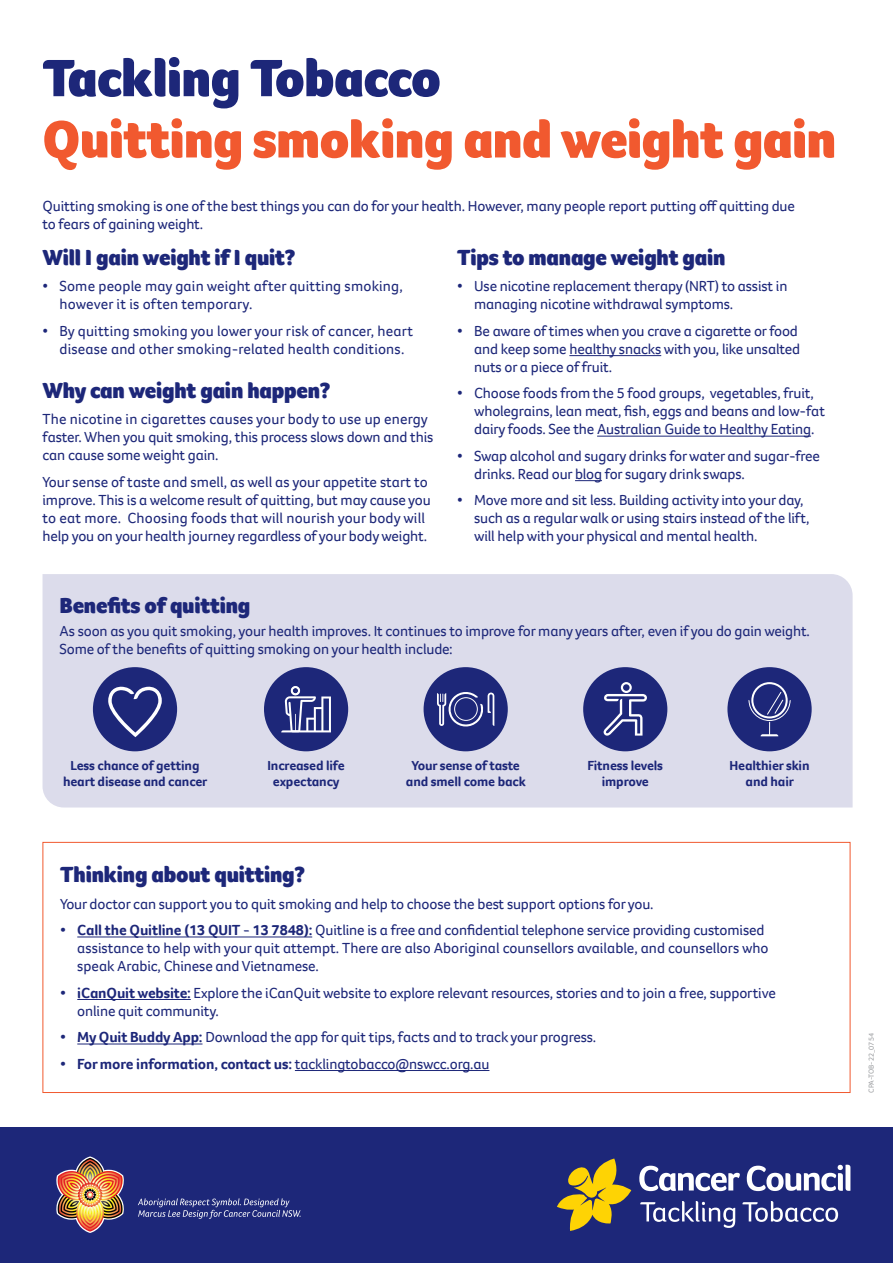
<style>
.page{position:relative;width:893px;height:1263px;background:#fff}
.page>*{position:absolute;margin:0;border:0;box-sizing:border-box;transform-origin:0 0}
.t1{font:900 54px "Foco CC App";letter-spacing:-.01em;color:#f1592f}
.t2{font:900 54px "Foco CC App";letter-spacing:-.01em;color:#1d2779}
.t3{font:900 22.5px "Foco CC App";letter-spacing:-.01em;color:#1d2779}
.Body_blue{font:15px/18px "Foco CC App";letter-spacing:-.01em;color:#1d2779}
.Body_blue-2{font:15px/18px "Foco CC App";letter-spacing:.01em;color:#1d2779}
.t4{font:700 15px "Foco CC App";letter-spacing:-.01em;color:#1d2779}
.Body_blue-3{font:700 13.5px/16.2px "Foco CC App";letter-spacing:-.01em;color:#1d2779;text-align:center}
.mice{font:7.5px "Foco CC App";color:#9d9fa2}
.s1{font-weight:700}
.s2{font-weight:400}
</style>
<div class="page">
<div style="left:0;top:1127px;width:893px;height:136px;background:#1d2779"></div>
<svg style="left:557px;top:1158px;width:74px;height:73px"></svg>
<svg style="left:639px;top:1165px;width:211px;height:26px"></svg>
<svg style="left:640px;top:1201px;width:95px;height:27px"></svg>
<svg style="left:742px;top:1201px;width:96px;height:21px"></svg>
<svg style="left:138px;top:1198px;width:163px;height:21px"></svg>
<img style="left:56px;top:1156px;width:68px;height:77px">
<hr style="left:77px;top:936px;width:235px;height:1px;background:#1d2779">
<hr style="left:77px;top:999px;width:114px;height:1px;background:#1d2779">
<hr style="left:77px;top:1043px;width:125px;height:1px;background:#1d2779">
<hr style="left:295px;top:1070px;width:194px;height:1px;background:#1d2779">
<div style="left:43px;top:842px;width:807px;height:251px;border:1px solid #f1592f"></div>
<hr style="left:569px;top:355px;width:92px;height:1px;background:#1d2779">
<hr style="left:597px;top:436px;width:214px;height:1px;background:#1d2779">
<svg style="left:575px;top:480px;width:27px;height:1px"></svg>
<div style="left:43px;top:574px;width:810px;height:233px;background:#dcdceb"></div>
<div style="left:93px;top:667px;width:84px;height:84px;background:#1d2779;border-radius:50%"></div>
<svg style="left:108px;top:687px;width:54px;height:50px"></svg>
<div style="left:264px;top:667px;width:84px;height:84px;background:#1d2779;border-radius:50%"></div>
<svg style="left:281px;top:686px;width:50px;height:46px"></svg>
<div style="left:424px;top:667px;width:84px;height:84px;background:#1d2779;border-radius:50%"></div>
<svg style="left:437px;top:692px;width:57px;height:35px"></svg>
<div style="left:583px;top:667px;width:84px;height:84px;background:#1d2779;border-radius:50%"></div>
<svg style="left:604px;top:682px;width:43px;height:54px"></svg>
<div style="left:727px;top:667px;width:85px;height:84px;background:#1d2779;border-radius:50%"></div>
<svg style="left:748px;top:682px;width:43px;height:54px"></svg>
<h1 class="t2" style="left:43px;top:42px;width:400px">Tackling Tobacco</h1>
<h1 class="t1" style="left:43px;top:104px;width:795px">Quitting smoking and weight gain</h1>
<p class="Body_blue" style="left:43px;top:196px;width:754px">Quitting smoking is one of the best things you can do for your health. However, many people report putting off quitting due to fears of gaining weight.</p>
<h2 class="t3" style="left:43px;top:242px;width:255px">Will I gain weight if I quit?</h2>
<p class="Body_blue-2" style="left:60px;top:277px;width:345px;text-indent:-17px">• Some people may gain weight after quitting smoking, however it is often temporary.</p>
<p class="Body_blue-2" style="left:43px;top:322px;width:372px;text-align:center">• By quitting smoking you lower your risk of cancer, heart disease and other smoking-related health conditions.</p>
<h2 class="t3" style="left:43px;top:375px;width:290px">Why can weight gain happen?</h2>
<p class="Body_blue" style="left:43px;top:410px;width:392px">The nicotine in cigarettes causes your body to use up energy faster. When you quit smoking, this process slows down and this can cause some weight gain.</p>
<p class="Body_blue" style="left:43px;top:473px;width:390px">Your sense of taste and smell, as well as your appetite start to improve. This is a welcome result of quitting, but may cause you to eat more. Choosing foods that will nourish your body will help you on your health journey regardless of your body weight.</p>
<h2 class="t3" style="left:457px;top:242px;width:270px">Tips to manage weight gain</h2>
<p class="Body_blue" style="left:474px;top:277px;width:315px;text-indent:-17px">• Use nicotine replacement therapy (NRT) to assist in managing nicotine withdrawal symptoms.</p>
<p class="Body_blue" style="left:474px;top:322px;width:328px;text-indent:-17px">• Be aware of times when you crave a cigarette or food and keep some healthy snacks with you, like unsalted nuts or a piece of fruit.</p>
<p class="Body_blue" style="left:474px;top:384px;width:352px;text-indent:-17px">• Choose foods from the 5 food groups, vegetables, fruit, wholegrains, lean meat, fish, eggs and beans and low-fat dairy foods. See the Australian Guide to Healthy Eating.</p>
<p class="Body_blue" style="left:474px;top:447px;width:347px;text-indent:-17px">• Swap alcohol and sugary drinks for water and sugar-free drinks. Read our blog for sugary drink swaps.</p>
<p class="Body_blue" style="left:474px;top:491px;width:337px;text-indent:-17px">• Move more and sit less. Building activity into your day, such as a regular walk or using stairs instead of the lift, will help with your physical and mental health.</p>
<h2 class="t3" style="left:60px;top:591px;width:192px">Benefits of quitting</h2>
<p class="Body_blue" style="left:60px;top:621px;width:752px">As soon as you quit smoking, your health improves. It continues to improve for many years after, even if you do gain weight.<br>Some of the benefits of quitting smoking on your health include:</p>
<p class="Body_blue-3" style="left:63px;top:757px;width:146px">Less chance of getting heart disease and cancer</p>
<p class="Body_blue-3" style="left:267px;top:757px;width:79px">Increased life expectancy</p>
<p class="Body_blue-3" style="left:406px;top:757px;width:121px">Your sense of taste and smell come back</p>
<p class="Body_blue-3" style="left:587px;top:757px;width:77px">Fitness levels improve</p>
<p class="Body_blue-3" style="left:729px;top:757px;width:82px">Healthier skin and hair</p>
<h2 class="t3" style="left:60px;top:860px;width:247px">Thinking about quitting?</h2>
<p class="Body_blue" style="left:60px;top:894px;width:595px">Your doctor can support you to quit smoking and help to choose the best support options for you.</p>
<p class="Body_blue" style="left:77px;top:921px;width:693px;text-indent:-17px"><span class="s1">• Call the Quitline (13 QUIT - 13 7848):</span> Quitline is a free and confidential telephone service providing customised assistance to help with your quit attempt. There are also Aboriginal counsellors available, and counsellors who speak Arabic, Chinese and Vietnamese.</p>
<p class="Body_blue" style="left:77px;top:983px;width:700px;text-indent:-17px"><span class="s1">• iCanQuit website:</span> Explore the iCanQuit website to explore relevant resources, stories and to join a free, supportive online quit community.</p>
<p class="Body_blue" style="left:60px;top:1028px;width:538px"><span class="s1">• My Quit Buddy App:</span> Download the app for quit tips, facts and to track your progress.</p>
<p class="t4" style="left:60px;top:1054px;width:431px">• For more information, contact us: <span class="s2">tacklingtobacco@nswcc.org.au</span></p>
<p class="mice" style="left:866px;top:1093px;width:61px;rotate:-90deg">CPA-TOB-22_0754</p>
</div>
